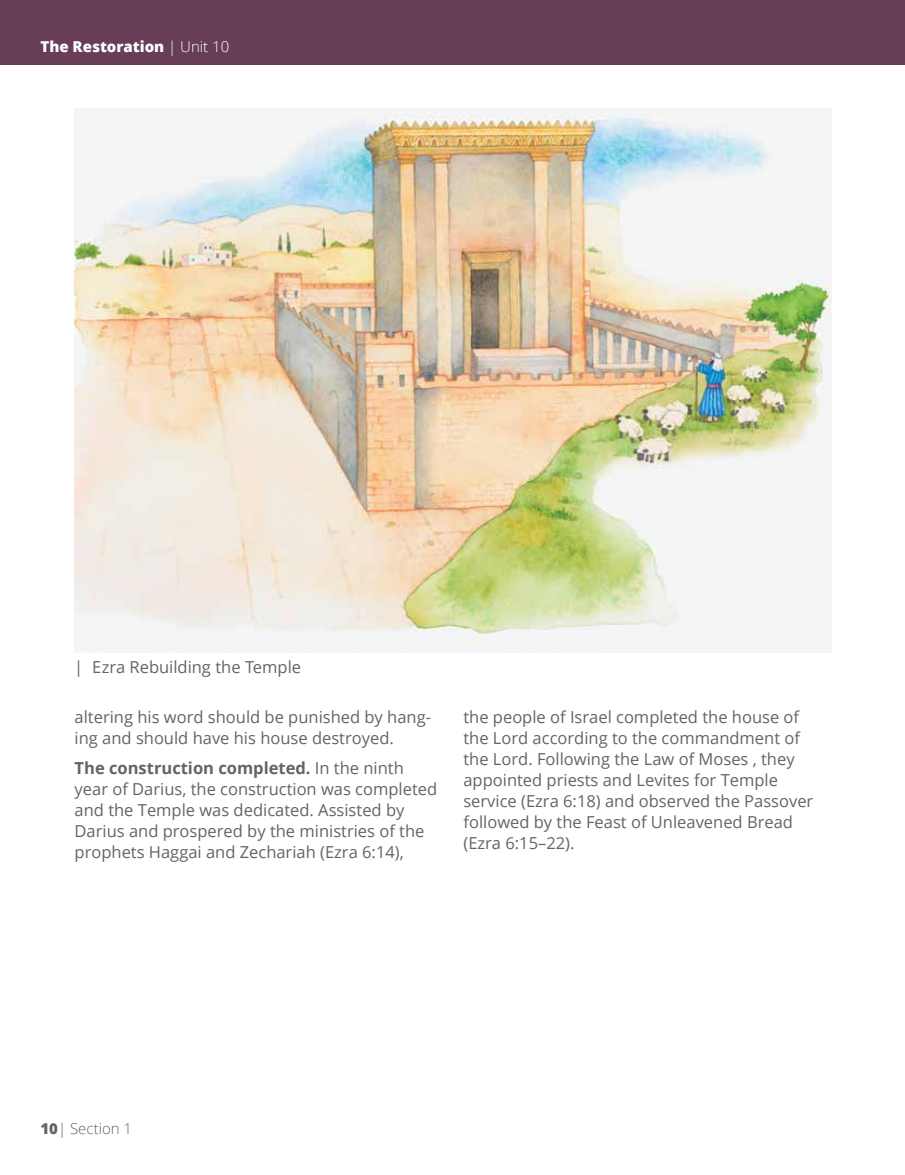
<style>
.page{position:relative;width:905px;height:1175px;background:#fff}
.page>*{position:absolute;margin:0;border:0;box-sizing:border-box;transform-origin:0 0}
.t1{font:16.5px/21px "Open Sans";color:#636466}
.t2{font:800 15px "Open Sans";color:#fff}
.t3{font:300 15px "Open Sans";color:#636466}
.s1{font-weight:300}
.s2{font-weight:700}
.s3{font-weight:800}
</style>
<div class="page">
<div style="left:0;top:0;width:904px;height:65px;background:#683d56"></div>
<img style="left:74px;top:108px;width:757px;height:544px">
<p class="t2" style="left:40px;top:35px;width:190px">The Restoration <span class="s1">| Unit 10</span></p>
<p class="t1" style="left:74px;top:656px;width:228px">| Ezra Rebuilding the Temple</p>
<p class="t1" style="left:75px;top:706px;width:358px">altering his word should be punished by hang&shy;ing and should have his house destroyed.</p>
<p class="t1" style="left:75px;top:757px;width:364px"><span class="s2">The construction completed.</span> In the ninth year of Darius, the construction was completed and the Temple was dedicated. Assisted by Darius and prospered by the ministries of the prophets Haggai and Zechariah (Ezra 6:14),</p>
<p class="t1" style="left:463px;top:706px;width:351px">the people of Israel completed the house of the Lord according to the commandment of the Lord. Following the Law of Moses , they appointed priests and Levites for Temple service (Ezra 6:18) and observed the Passover followed by the Feast of Unleavened Bread (Ezra 6:15–22).</p>
<p class="t3" style="left:40px;top:1118px;width:93px"><span class="s3">10</span>| Section 1</p>
</div>
